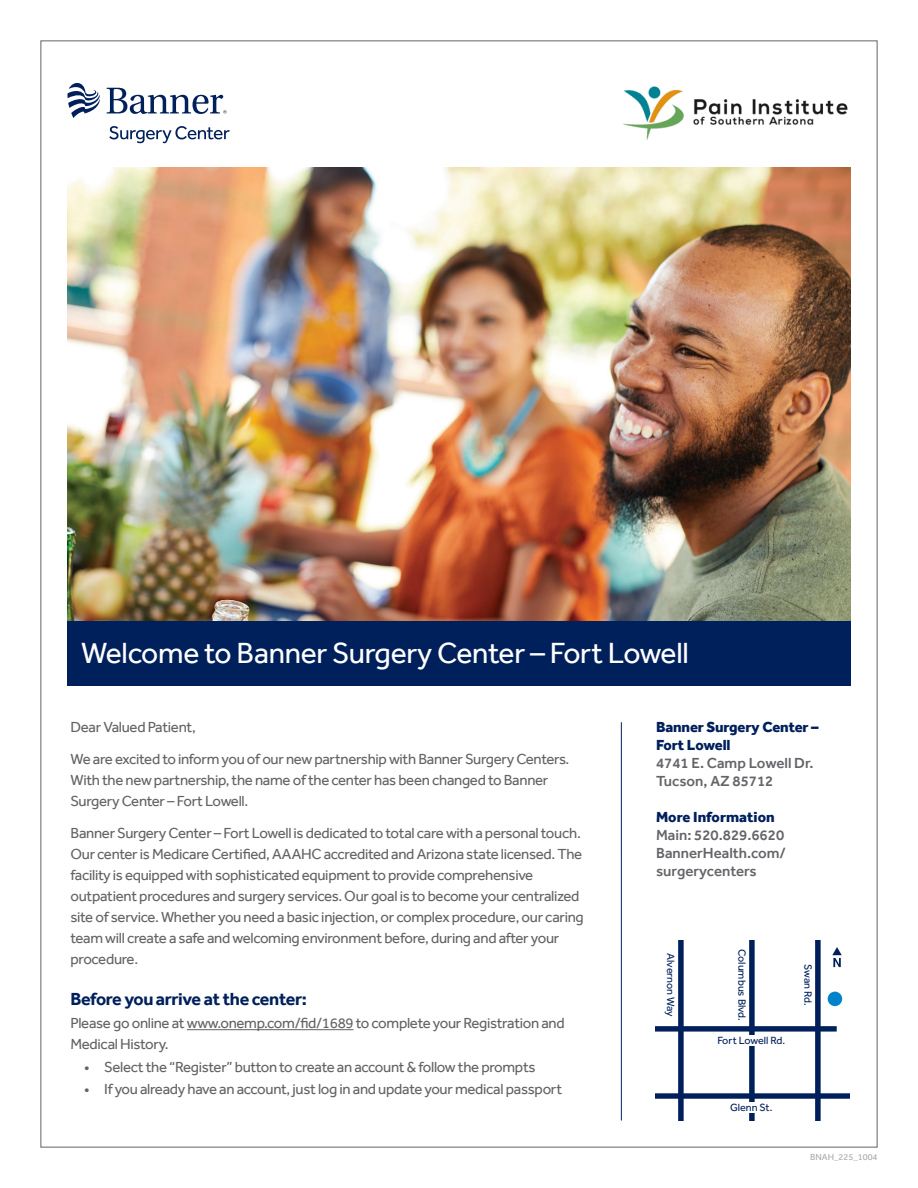
<style>
.page{position:relative;width:918px;height:1188px;background:#fff}
.page>*{position:absolute;margin:0;border:0;box-sizing:border-box;transform-origin:0 0}
.t1{font:30px "Effra";letter-spacing:-.01em;color:#fff}
.t2{font:700 18px "Effra";letter-spacing:-.02em;color:#00205b}
.t3{font:15px/21px "Effra";letter-spacing:-.02em;color:#636366}
.t4{font:500 15px/18px "Effra";color:#646569}
.t5{font:800 15px/18px "Effra";letter-spacing:-.01em;color:#00205b}
.t6{font:10.8px "Effra";color:#00205b}
.t7{font:9px "Effra";color:#a8a9ad}
</style>
<div class="page">
<div style="left:68px;top:621px;width:783px;height:65px;background:#00205b"></div>
<hr style="left:187px;top:1029px;width:166px;height:1px;background:#636366">
<img style="left:68px;top:168px;width:783px;height:453px">
<hr style="left:621px;top:722px;width:1px;height:398px;background:#00205b">
<svg style="left:109px;top:126px;width:121px;height:17px"></svg>
<svg style="left:68px;top:83px;width:32px;height:35px"></svg>
<svg style="left:107px;top:88px;width:119px;height:26px"></svg>
<img style="left:623px;top:86px;width:225px;height:54px">
<svg style="left:832px;top:947px;width:10px;height:20px"></svg>
<div style="left:828px;top:992px;width:14px;height:14px;background:#0083ca;border-radius:50%"></div>
<div style="left:678px;top:940px;width:6px;height:180px;background:#00205b"></div>
<div style="left:749px;top:940px;width:6px;height:180px;background:#00205b"></div>
<div style="left:815px;top:940px;width:6px;height:180px;background:#00205b"></div>
<div style="left:655px;top:1026px;width:182px;height:6px;background:#00205b"></div>
<div style="left:655px;top:1093px;width:195px;height:6px;background:#00205b"></div>
<div style="left:727px;top:1102px;width:50px;height:11px;background:#fff"></div>
<div style="left:727px;top:1036px;width:50px;height:10px;background:#fff"></div>
<h1 class="t1" style="left:81px;top:636px;width:609px">Welcome to Banner Surgery Center – Fort Lowell</h1>
<p class="t3" style="left:71px;top:711px;width:500px;line-height:31.8px">Dear Valued Patient,<br>We are excited to inform you of our new partnership with Banner Surgery Centers.</p>
<p class="t3" style="left:71px;top:769px;width:479px">With the new partnership, the name of the center has been changed to Banner<br>Surgery Center – Fort Lowell.</p>
<p class="t3" style="left:71px;top:822px;width:515px">Banner Surgery Center – Fort Lowell is dedicated to total care with a personal touch.<br>Our center is Medicare Certified, AAAHC accredited and Arizona state licensed. The facility is equipped with sophisticated equipment to provide comprehensive outpatient procedures and surgery services. Our goal is to become your centralized site of service. Whether you need a basic injection, or complex procedure, our caring team will create a safe and welcoming environment before, during and after your procedure.</p>
<p class="t2" style="left:71px;top:988px;width:238px">Before you arrive at the center:</p>
<p class="t3" style="left:71px;top:1013px;width:496px">Please go online at www.onemp.com/fid/1689 to complete your Registration and<br>Medical History.</p>
<p class="t3" style="left:84px;top:1056px;width:453px">• Select the “Register” button to create an account &amp; follow the prompts</p>
<p class="t3" style="left:84px;top:1078px;width:480px">• If you already have an account, just log in and update your medical passport</p>
<p class="t5" style="left:656px;top:718px;width:164px">Banner Surgery Center –<br>Fort Lowell</p>
<p class="t4" style="left:656px;top:754px;width:159px">4741 E. Camp Lowell Dr.<br>Tucson, AZ 85712</p>
<p class="t5" style="left:656px;top:808px;width:120px">More Information</p>
<p class="t4" style="left:656px;top:826px;width:131px;text-align:justify">Main: 520.829.6620<br>BannerHealth.com/ surgerycenters</p>
<p class="t6" style="left:677px;top:953px;width:65px;rotate:90deg">Alvernon Way</p>
<p class="t6" style="left:749px;top:949px;width:74px;rotate:90deg">Columbus Blvd.</p>
<p class="t6" style="left:717px;top:1034px;width:69px">Fort Lowell Rd.</p>
<p class="t6" style="left:814px;top:964px;width:43px;rotate:90deg">Swan Rd.</p>
<p class="t6" style="left:730px;top:1101px;width:44px">Glenn St.</p>
<p class="t7" style="left:810px;top:1152px;width:69px">BNAH_225_1004</p>
</div>
